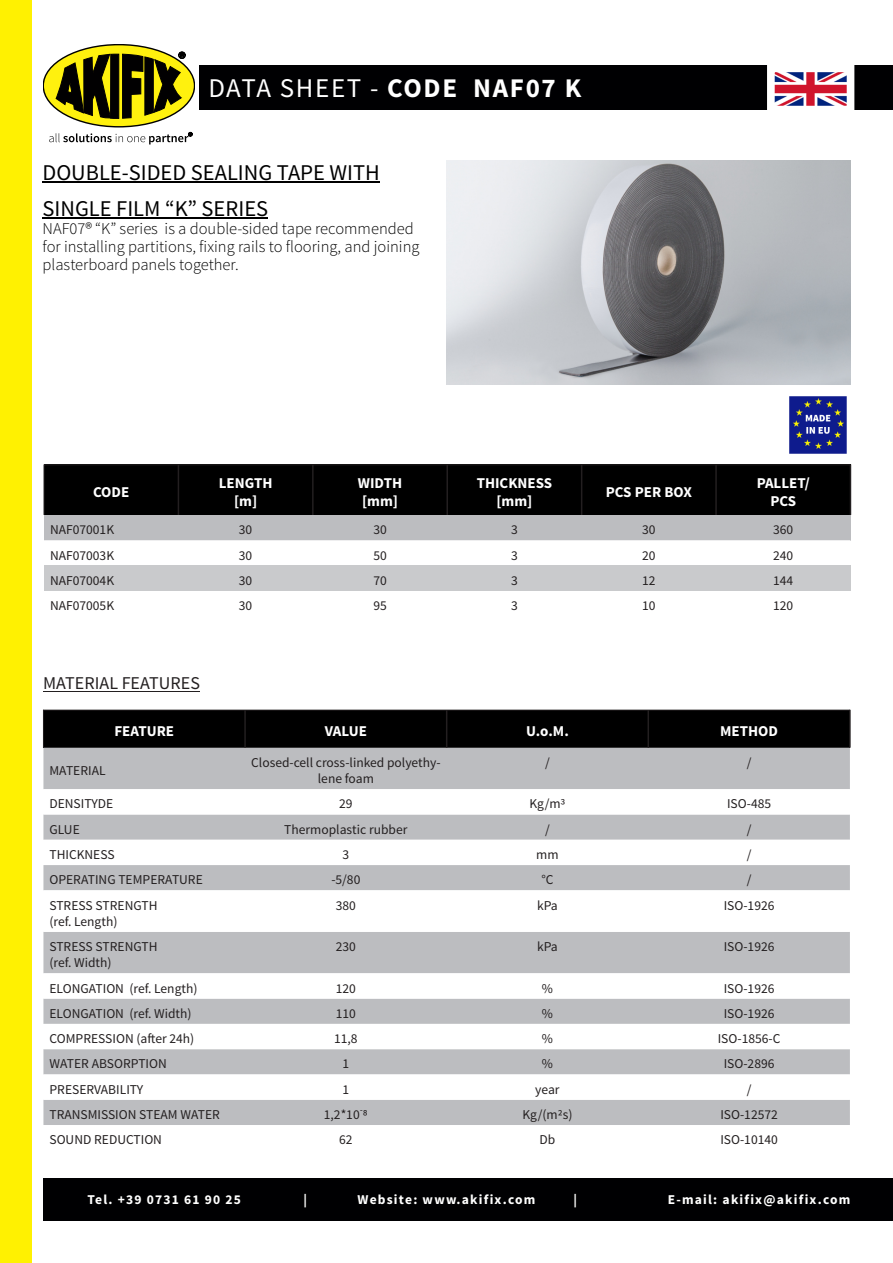
<style>
.page{position:relative;width:893px;height:1263px;background:#fff}
.page>*{position:absolute;margin:0;border:0;box-sizing:border-box;transform-origin:0 0}
.t1{font:27px "Source Sans Pro";letter-spacing:.06em;color:#fff}
.t2{font:22.5px/36px "Source Sans Pro";color:#000}
.t3{font:18px "Source Sans Pro";color:#231f20}
.t4{font:300 16.5px/18px "Source Sans Pro";color:#000}
.t5{font:700 15px/18px "Source Sans Pro";color:#fff;text-align:center}
.t6{font:13.5px/16.2px "Source Sans Pro";color:#231f20}
.t7{font:700 13.5px "Source Sans Pro";letter-spacing:.09em;color:#fff}
.s1{font-weight:700}
</style>
<div class="page">
<div style="left:43px;top:45px;width:152px;height:82px;background:#fff10e;border:1px solid #010001;border-radius:50%"></div>
<svg style="left:56px;top:52px;width:130px;height:67px"></svg>
<svg style="left:49px;top:132px;width:143px;height:12px"></svg>
<div style="left:200px;top:65px;width:693px;height:45px;background:#000002"></div>
<img style="left:446px;top:160px;width:404px;height:225px">
<div style="left:0;top:0;width:32px;height:1263px;background:#fff101"></div>
<img style="left:776px;top:74px;width:69px;height:30px">
<div style="left:767px;top:65px;width:87px;height:48px;border:8px solid #fff"></div>
<div style="left:43px;top:1178px;width:850px;height:43px;background:#000002"></div>
<hr style="left:43px;top:182px;width:337px;height:1px;background:#000">
<hr style="left:43px;top:218px;width:225px;height:1px;background:#000">
<div style="left:43px;top:710px;width:807px;height:38px;background:#000"></div>
<div style="left:43px;top:748px;width:807px;height:41px;background:#bcbdc0"></div>
<svg style="left:43px;top:814px;width:807px;height:311px;fill:#bcbdc0"></svg>
<hr style="left:849px;top:710px;width:2px;height:38px;background:#231f20">
<hr style="left:244px;top:710px;width:2px;height:38px;background:#231f20">
<hr style="left:446px;top:710px;width:1px;height:38px;background:#231f20">
<hr style="left:647px;top:710px;width:2px;height:38px;background:#231f20">
<hr style="left:43px;top:710px;width:1px;height:38px;background:#231f20">
<hr style="left:43px;top:710px;width:807px;height:1px;background:#231f20">
<hr style="left:43px;top:691px;width:157px;height:1px;background:#231f20">
<div style="left:44px;top:465px;width:806px;height:50px;background:#000"></div>
<div style="left:44px;top:515px;width:806px;height:25px;background:#bcbdc0"></div>
<svg style="left:44px;top:540px;width:806px;height:1px"></svg>
<div style="left:44px;top:565px;width:806px;height:26px;background:#c9cacc"></div>
<hr style="left:850px;top:464px;width:1px;height:51px;background:#231f20">
<hr style="left:178px;top:465px;width:1px;height:50px;background:#231f20">
<hr style="left:312px;top:465px;width:2px;height:50px;background:#231f20">
<hr style="left:446px;top:465px;width:2px;height:50px;background:#231f20">
<hr style="left:581px;top:465px;width:1px;height:50px;background:#231f20">
<hr style="left:715px;top:465px;width:2px;height:50px;background:#231f20">
<hr style="left:44px;top:464px;width:1px;height:51px;background:#231f20">
<hr style="left:44px;top:464px;width:806px;height:1px;background:#231f20">
<img style="left:789px;top:396px;width:58px;height:58px">
<h1 class="t1" style="left:208px;top:76px;width:374px">DATA SHEET - <span class="s1">CODE NAF07 K</span></h1>
<h2 class="t2" style="left:43px;top:156px;width:339px">DOUBLE-SIDED SEALING TAPE WITH<br>SINGLE FILM “K” SERIES</h2>
<p class="t4" style="left:43px;top:221px;width:378px">NAF07® “K” series is a double-sided tape recommended for installing partitions, fixing rails to flooring, and joining plasterboard panels together.</p>
<p class="t5" style="left:93px;top:484px;width:38px">CODE</p>
<p class="t5" style="left:219px;top:475px;width:55px">LENGTH [m]</p>
<p class="t5" style="left:358px;top:475px;width:46px;text-align:left">WIDTH [mm]</p>
<p class="t5" style="left:477px;top:475px;width:77px">THICKNESS [mm]</p>
<p class="t5" style="left:606px;top:484px;width:87px">PCS PER BOX</p>
<p class="t5" style="left:757px;top:475px;width:55px">PALLET/<br>PCS</p>
<p class="t6" style="left:50px;top:523px;width:66px">NAF07001K</p>
<p class="t6" style="left:239px;top:523px;width:15px">30</p>
<p class="t6" style="left:373px;top:523px;width:15px">30</p>
<p class="t6" style="left:511px;top:523px;width:8px">3</p>
<p class="t6" style="left:642px;top:523px;width:15px">30</p>
<p class="t6" style="left:773px;top:523px;width:22px">360</p>
<p class="t6" style="left:50px;top:548px;width:66px">NAF07003K</p>
<p class="t6" style="left:239px;top:548px;width:15px">30</p>
<p class="t6" style="left:373px;top:548px;width:15px">50</p>
<p class="t6" style="left:511px;top:548px;width:8px">3</p>
<p class="t6" style="left:642px;top:548px;width:15px">20</p>
<p class="t6" style="left:773px;top:548px;width:22px">240</p>
<p class="t6" style="left:50px;top:573px;width:66px">NAF07004K</p>
<p class="t6" style="left:239px;top:573px;width:15px">30</p>
<p class="t6" style="left:373px;top:573px;width:15px">70</p>
<p class="t6" style="left:511px;top:573px;width:8px">3</p>
<p class="t6" style="left:642px;top:573px;width:15px">12</p>
<p class="t6" style="left:773px;top:573px;width:22px">144</p>
<p class="t6" style="left:50px;top:599px;width:66px">NAF07005K</p>
<p class="t6" style="left:239px;top:599px;width:15px">30</p>
<p class="t6" style="left:373px;top:599px;width:15px">95</p>
<p class="t6" style="left:511px;top:599px;width:8px">3</p>
<p class="t6" style="left:642px;top:599px;width:15px">10</p>
<p class="t6" style="left:773px;top:599px;width:22px">120</p>
<h3 class="t3" style="left:43px;top:676px;width:158px">MATERIAL FEATURES</h3>
<p class="t5" style="left:114px;top:723px;width:61px">FEATURE</p>
<p class="t5" style="left:325px;top:723px;width:44px">VALUE</p>
<p class="t5" style="left:526px;top:723px;width:44px">U.o.M.</p>
<p class="t5" style="left:720px;top:723px;width:59px">METHOD</p>
<p class="t6" style="left:49px;top:764px;width:58px">MATERIAL</p>
<p class="t6" style="left:251px;top:755px;width:191px;text-align:center">Closed-cell cross-linked polyethy&shy;lene foam</p>
<p class="t6" style="left:545px;top:755px;width:6px">/</p>
<p class="t6" style="left:747px;top:755px;width:6px">/</p>
<p class="t6" style="left:49px;top:797px;width:65px">DENSITYDE</p>
<p class="t6" style="left:339px;top:797px;width:15px">29</p>
<p class="t6" style="left:529px;top:797px;width:38px">Kg/m3</p>
<p class="t6" style="left:727px;top:797px;width:46px">ISO-485</p>
<p class="t6" style="left:49px;top:822px;width:32px">GLUE</p>
<p class="t6" style="left:284px;top:822px;width:125px">Thermoplastic rubber</p>
<p class="t6" style="left:545px;top:822px;width:6px">/</p>
<p class="t6" style="left:747px;top:822px;width:6px">/</p>
<p class="t6" style="left:49px;top:847px;width:67px">THICKNESS</p>
<p class="t6" style="left:342px;top:847px;width:8px">3</p>
<p class="t6" style="left:536px;top:847px;width:24px">mm</p>
<p class="t6" style="left:747px;top:847px;width:6px">/</p>
<p class="t6" style="left:49px;top:873px;width:155px">OPERATING TEMPERATURE</p>
<p class="t6" style="left:331px;top:873px;width:31px">-5/80</p>
<p class="t6" style="left:541px;top:873px;width:14px">°C</p>
<p class="t6" style="left:747px;top:873px;width:6px">/</p>
<p class="t6" style="left:49px;top:898px;width:110px">STRESS STRENGTH (ref. Length)</p>
<p class="t6" style="left:336px;top:898px;width:22px">380</p>
<p class="t6" style="left:537px;top:898px;width:22px">kPa</p>
<p class="t6" style="left:724px;top:898px;width:52px">ISO-1926</p>
<p class="t6" style="left:49px;top:940px;width:110px">STRESS STRENGTH (ref. Width)</p>
<p class="t6" style="left:336px;top:940px;width:22px">230</p>
<p class="t6" style="left:537px;top:940px;width:22px">kPa</p>
<p class="t6" style="left:724px;top:940px;width:52px">ISO-1926</p>
<p class="t6" style="left:49px;top:981px;width:150px">ELONGATION (ref. Length)</p>
<p class="t6" style="left:336px;top:981px;width:22px">120</p>
<p class="t6" style="left:542px;top:981px;width:13px">%</p>
<p class="t6" style="left:724px;top:981px;width:52px">ISO-1926</p>
<p class="t6" style="left:49px;top:1006px;width:144px">ELONGATION (ref. Width)</p>
<p class="t6" style="left:336px;top:1006px;width:22px">110</p>
<p class="t6" style="left:542px;top:1006px;width:13px">%</p>
<p class="t6" style="left:724px;top:1006px;width:52px">ISO-1926</p>
<p class="t6" style="left:49px;top:1032px;width:146px">COMPRESSION (after 24h)</p>
<p class="t6" style="left:334px;top:1032px;width:25px">11,8</p>
<p class="t6" style="left:542px;top:1032px;width:13px">%</p>
<p class="t6" style="left:718px;top:1032px;width:64px">ISO-1856-C</p>
<p class="t6" style="left:49px;top:1057px;width:119px">WATER ABSORPTION</p>
<p class="t6" style="left:342px;top:1057px;width:8px">1</p>
<p class="t6" style="left:542px;top:1057px;width:13px">%</p>
<p class="t6" style="left:724px;top:1057px;width:52px">ISO-2896</p>
<p class="t6" style="left:49px;top:1082px;width:95px">PRESERVABILITY</p>
<p class="t6" style="left:342px;top:1082px;width:8px">1</p>
<p class="t6" style="left:535px;top:1082px;width:26px">year</p>
<p class="t6" style="left:747px;top:1082px;width:6px">/</p>
<p class="t6" style="left:49px;top:1107px;width:172px">TRANSMISSION STEAM WATER</p>
<p class="t6" style="left:324px;top:1107px;width:45px">1,2*10-8</p>
<p class="t6" style="left:522px;top:1107px;width:51px">Kg/(m2s)</p>
<p class="t6" style="left:720px;top:1107px;width:59px">ISO-12572</p>
<p class="t6" style="left:49px;top:1133px;width:114px">SOUND REDUCTION</p>
<p class="t6" style="left:339px;top:1133px;width:15px">62</p>
<p class="t6" style="left:540px;top:1133px;width:17px">Db</p>
<p class="t6" style="left:720px;top:1133px;width:59px">ISO-10140</p>
<p class="t7" style="left:87px;top:1194px;width:155px">Tel. +39 0731 61 90 25</p>
<p class="t7" style="left:303px;top:1194px;width:5px">|</p>
<p class="t7" style="left:357px;top:1194px;width:179px">Website: www.akifix.com</p>
<p class="t7" style="left:573px;top:1194px;width:5px">|</p>
<p class="t7" style="left:668px;top:1194px;width:184px">E-mail: akifix@akifix.com</p>
</div>
